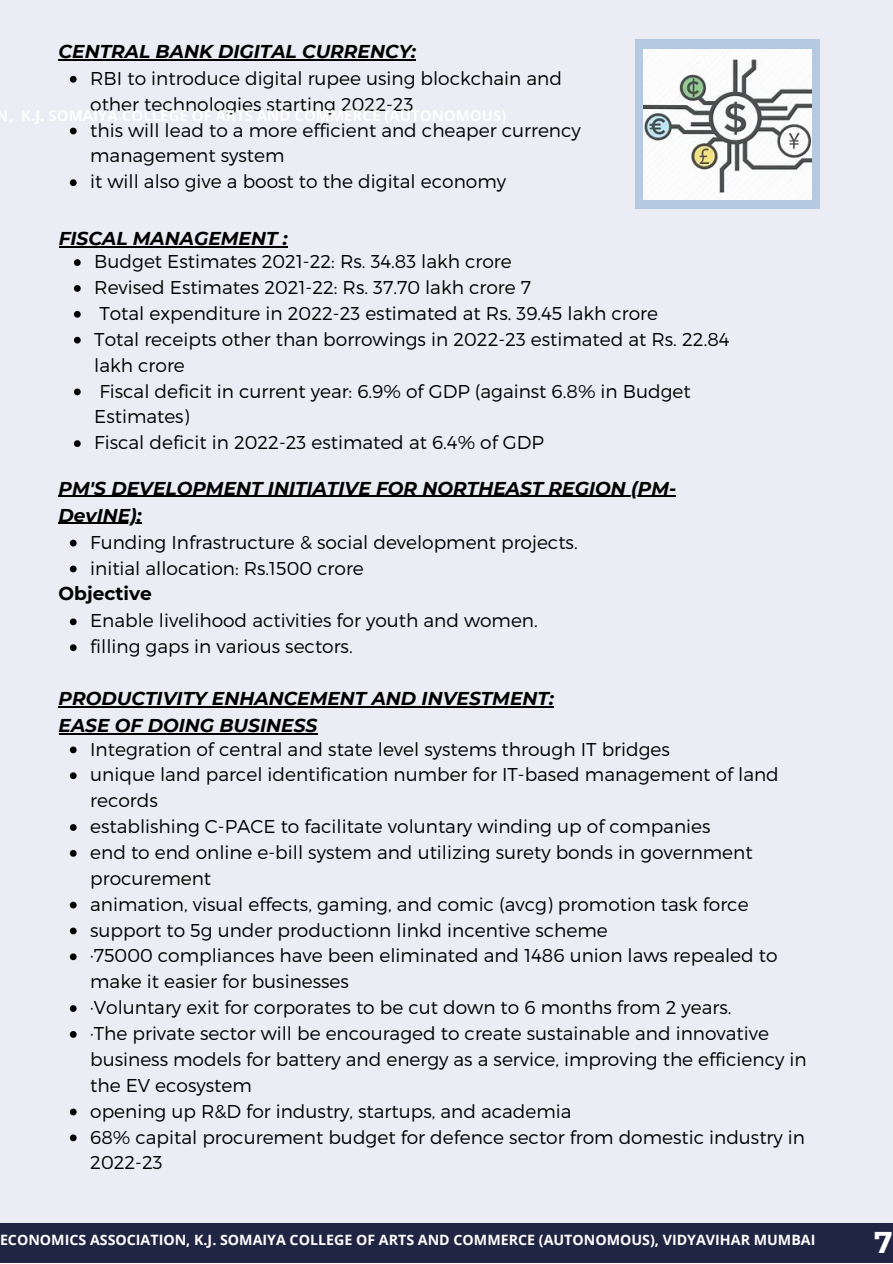
<style>
.page{position:relative;width:893px;height:1264px;background:#fff}
.page>*{position:absolute;margin:0;border:0;box-sizing:border-box;transform-origin:0 0}
.t1{font:700 30px "Montserrat";color:#fefefd}
.t2{font:300 18.6px/25.8px "Montserrat";color:#000}
.t3{font:italic 700 18.6px/27px "Montserrat";color:#000}
.t4{font:700 18.6px "Montserrat";color:#000}
.t5{font:700 14.25px "Open Sans";color:#fefefd}
</style>
<div class="page">
<div style="left:0;top:0;width:892px;height:1262px;background:#ebecf4"></div>
<div style="left:0;top:1223px;width:892px;height:39px;background:#202543"></div>
<svg style="left:635px;top:39px;width:184px;height:170px;background:#bacde2"></svg>
<img style="left:643px;top:50px;width:168px;height:149px">
<svg style="left:70px;top:76px;width:7px;height:7px"></svg>
<svg style="left:70px;top:128px;width:7px;height:6px"></svg>
<svg style="left:70px;top:179px;width:7px;height:7px"></svg>
<hr style="left:59px;top:59px;width:357px;height:1px;background:#000">
<svg style="left:74px;top:259px;width:7px;height:7px"></svg>
<svg style="left:74px;top:285px;width:7px;height:7px"></svg>
<svg style="left:74px;top:311px;width:7px;height:7px"></svg>
<svg style="left:74px;top:337px;width:7px;height:6px"></svg>
<svg style="left:74px;top:388px;width:7px;height:7px"></svg>
<svg style="left:74px;top:440px;width:7px;height:7px"></svg>
<hr style="left:59px;top:246px;width:228px;height:1px;background:#000">
<svg style="left:70px;top:539px;width:7px;height:7px"></svg>
<svg style="left:70px;top:565px;width:7px;height:7px"></svg>
<svg style="left:70px;top:618px;width:7px;height:7px"></svg>
<svg style="left:70px;top:644px;width:7px;height:7px"></svg>
<hr style="left:59px;top:496px;width:617px;height:1px;background:#000">
<hr style="left:59px;top:523px;width:83px;height:1px;background:#000">
<svg style="left:70px;top:746px;width:7px;height:7px"></svg>
<svg style="left:70px;top:772px;width:7px;height:7px"></svg>
<svg style="left:70px;top:824px;width:7px;height:6px"></svg>
<svg style="left:70px;top:850px;width:7px;height:6px"></svg>
<svg style="left:70px;top:901px;width:7px;height:7px"></svg>
<svg style="left:70px;top:927px;width:7px;height:7px"></svg>
<svg style="left:70px;top:953px;width:7px;height:7px"></svg>
<svg style="left:70px;top:1005px;width:7px;height:6px"></svg>
<svg style="left:70px;top:1031px;width:7px;height:6px"></svg>
<svg style="left:70px;top:1108px;width:7px;height:7px"></svg>
<svg style="left:70px;top:1134px;width:7px;height:7px"></svg>
<hr style="left:59px;top:706px;width:495px;height:1px;background:#000">
<hr style="left:59px;top:733px;width:258px;height:1px;background:#000">
<p class="t3" style="left:59px;top:38px;width:359px">CENTRAL BANK DIGITAL CURRENCY:</p>
<p class="t2" style="left:90px;top:64px;width:492px">RBI to introduce digital rupee using blockchain and other technologies starting 2022-23<br>this will lead to a more efficient and cheaper currency management system<br>it will also give a boost to the digital economy</p>
<p class="t3" style="left:59px;top:225px;width:230px">FISCAL MANAGEMENT :</p>
<p class="t2" style="left:94px;top:248px;width:636px">Budget Estimates 2021-22: Rs. 34.83 lakh crore<br>Revised Estimates 2021-22: Rs. 37.70 lakh crore 7<br>Total expenditure in 2022-23 estimated at Rs. 39.45 lakh crore<br>Total receipts other than borrowings in 2022-23 estimated at Rs. 22.84 lakh crore<br>Fiscal deficit in current year: 6.9% of GDP (against 6.8% in Budget Estimates)<br>Fiscal deficit in 2022-23 estimated at 6.4% of GDP</p>
<p class="t3" style="left:59px;top:474px;width:619px">PM'S DEVELOPMENT INITIATIVE FOR NORTHEAST REGION (PM-<br>DevINE):</p>
<p class="t2" style="left:90px;top:528px;width:489px">Funding Infrastructure &amp; social development projects. initial allocation: Rs.1500 crore</p>
<p class="t2" style="left:90px;top:607px;width:449px">Enable livelihood activities for youth and women. filling gaps in various sectors.</p>
<p class="t4" style="left:59px;top:582px;width:95px">Objective</p>
<p class="t3" style="left:59px;top:684px;width:496px">PRODUCTIVITY ENHANCEMENT AND INVESTMENT:<br>EASE OF DOING BUSINESS</p>
<p class="t2" style="left:90px;top:735px;width:718px">Integration of central and state level systems through IT bridges<br>unique land parcel identification number for IT-based management of land records<br>establishing C-PACE to facilitate voluntary winding up of companies<br>end to end online e-bill system and utilizing surety bonds in government procurement<br>animation, visual effects, gaming, and comic (avcg) promotion task force support to 5g under productionn linkd incentive scheme<br>·75000 compliances have been eliminated and 1486 union laws repealed to make it easier for businesses<br>·Voluntary exit for corporates to be cut down to 6 months from 2 years.<br>·The private sector will be encouraged to create sustainable and innovative business models for battery and energy as a service, improving the efficiency in the EV ecosystem<br>opening up R&amp;D for industry, startups, and academia<br>68% capital procurement budget for defence sector from domestic industry in 2022-23</p>
<p class="t5" style="left:0;top:1229px;width:816px">ECONOMICS ASSOCIATION, K.J. SOMAIYA COLLEGE OF ARTS AND COMMERCE (AUTONOMOUS), VIDYAVIHAR MUMBAI</p>
<h1 class="t1" style="left:874px;top:1223px;width:20px">7</h1>
</div>
